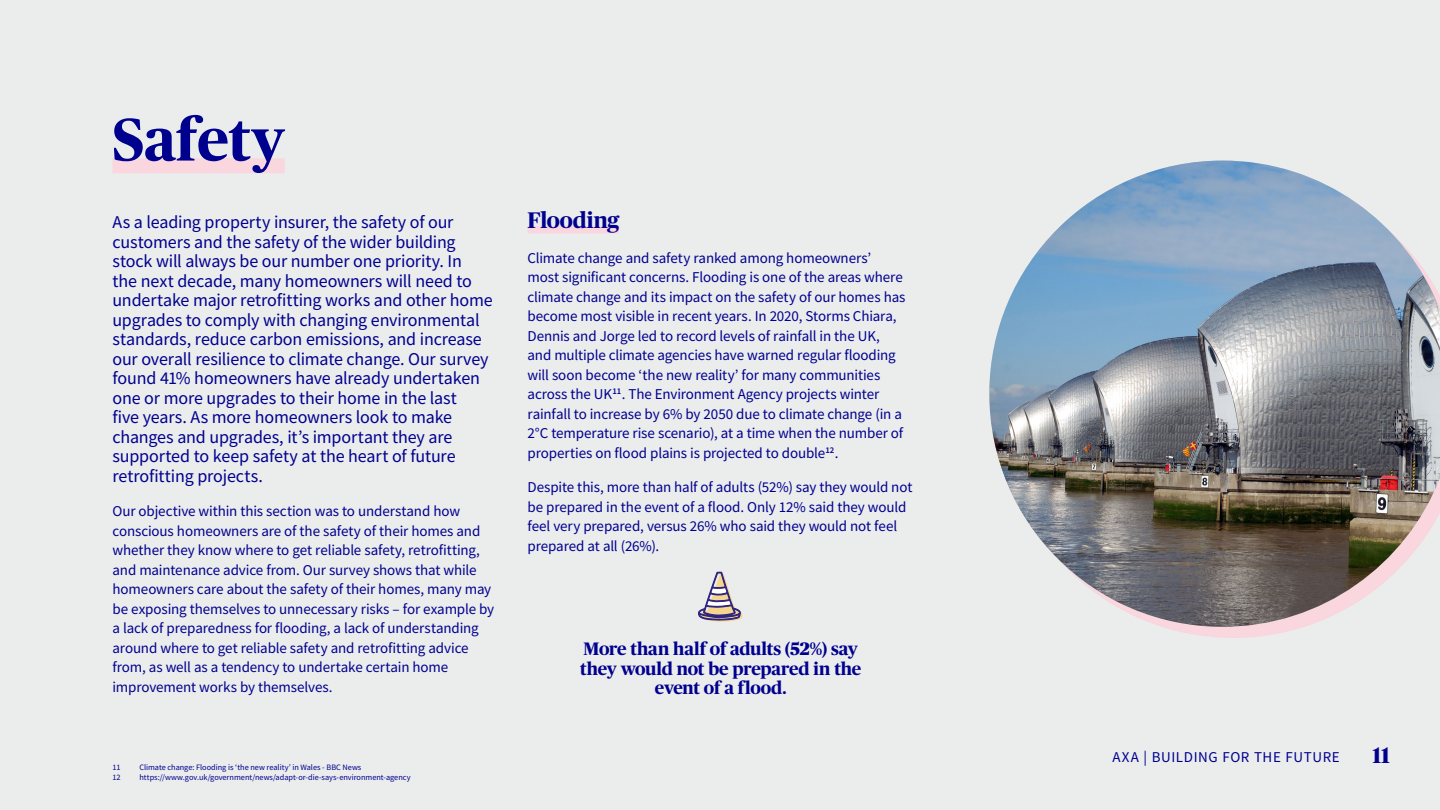
<style>
.page{position:relative;width:1440px;height:810px;background:#ebecec}
.page>*{position:absolute;margin:0;border:0;box-sizing:border-box;transform-origin:0 0}
.t1{font:700 60px "Publico Headline Trial";color:#00008f}
.Body_bullets{font:700 22.5px "Publico Headline Trial";letter-spacing:-.005em;color:#00008f}
.Body_bullets-2{font:18px/19.5px "Source Sans Pro";letter-spacing:-.01em;color:#00008f}
.Body_bullets-3{font:700 18px/19.5px "Publico Headline Trial";letter-spacing:-.015em;color:#00008f;text-align:center}
.Body_bullets-4{font:15px/19.5px "Source Sans Pro";letter-spacing:-.01em;color:#00008f}
.Body_bullets-5{font:15px "Source Sans Pro";letter-spacing:.04em;color:#00008f}
.t2{font:8.25px "Source Sans Pro";letter-spacing:-.005em;color:#00008f}
.s1{font-family:"Victorian Orchid"}
.s2{font-weight:900}
</style>
<div class="page">
<div style="left:527px;top:226px;width:92px;height:7px;background:#fad6de"></div>
<svg style="left:1164px;top:627px;width:138px;height:11px"></svg>
<img style="left:989px;top:161px;width:451px;height:466px">
<svg style="left:698px;top:571px;width:44px;height:51px"></svg>
<div style="left:112px;top:158px;width:173px;height:15px;background:#fad6de"></div>
<p class="t1" style="left:112px;top:115px;width:174px">Safety</p>
<p class="Body_bullets-2" style="left:112px;top:213px;width:382px">As a leading property insurer, the safety of our customers and the safety of the wider building stock will always be our number one priority. In<br>the next decade, many homeowners will need to undertake major retrofitting works and other home upgrades to comply with changing environmental standards, reduce carbon emissions, and increase our overall resilience to climate change. Our survey found 41% homeowners have already undertaken one or more upgrades to their home in the last<br>five years. As more homeowners look to make changes and upgrades, it’s important they are supported to keep safety at the heart of future retrofitting projects.</p>
<p class="Body_bullets-4" style="left:112px;top:502px;width:383px">Our objective within this section was to understand how conscious homeowners are of the safety of their homes and whether they know where to get reliable safety, retrofitting, and maintenance advice from. Our survey shows that while homeowners care about the safety of their homes, many may be exposing themselves to unnecessary risks – for example by a lack of preparedness for flooding, a lack of understanding around where to get reliable safety and retrofitting advice from, as well as a tendency to undertake certain home improvement works by themselves.</p>
<p class="t2" style="left:112px;top:762px;width:10px">11</p>
<p class="t2" style="left:140px;top:762px;width:223px">Climate change: Flooding is ‘the new reality’ in Wales - BBC News</p>
<p class="t2" style="left:112px;top:772px;width:10px">12</p>
<p class="t2" style="left:140px;top:772px;width:273px">https://www.gov.uk/government/news/adapt-or-die-says-environment-agency</p>
<p class="Body_bullets" style="left:527px;top:211px;width:93px">Flooding</p>
<p class="Body_bullets-4" style="left:527px;top:248px;width:379px">Climate change and safety ranked among homeowners’ most significant concerns. Flooding is one of the areas where climate change and its impact on the safety of our homes has become most visible in recent years. In 2020, Storms Chiara, Dennis and Jorge led to record levels of rainfall in the UK, and multiple climate agencies have warned regular flooding will soon become ‘the new reality’ for many communities across the UK<sup>11</sup>. The Environment Agency projects winter rainfall to increase by 6% by 2050 due to climate change (in a 2°C temperature rise scenario), at a time when the number of properties on flood plains is projected to double<sup>12</sup>.</p>
<p class="Body_bullets-4" style="left:528px;top:477px;width:386px">Despite this, more than half of adults (52%) say they would not be prepared in the event of a flood. Only 12% said they would feel very prepared, versus 26% who said they would not feel prepared at all (26%).</p>
<p class="Body_bullets-3" style="left:580px;top:641px;width:283px">More than half of adults <span class="s1">(</span><span class="s2">52</span><span class="s1">%)</span> say they would not be prepared in the event of a flood.</p>
<p class="Body_bullets-5" style="left:1112px;top:747px;width:229px">AXA | BUILDING FOR THE FUTURE</p>
<p class="Body_bullets" style="left:1372px;top:746px;width:19px">11</p>
</div>
